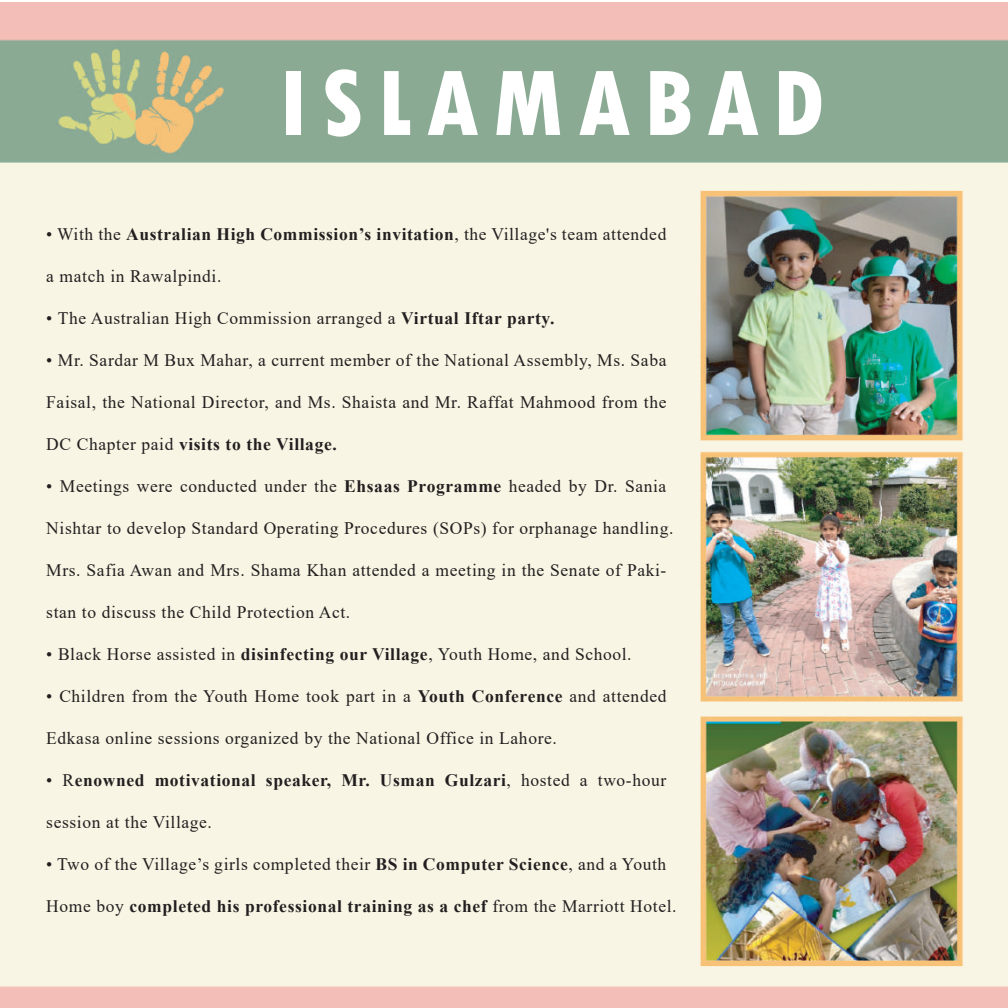
<style>
.page{position:relative;width:1008px;height:1008px;background:#fff}
.page>*{position:absolute;margin:0;border:0;box-sizing:border-box;transform-origin:0 0}
.t1{font:800 condensed 98px "Tw Cen";letter-spacing:.135em;color:#fff}
.t2{font:17.5px "Times New Roman";letter-spacing:.035em;color:#231f20}
.t3{font:700 17.5px "Times New Roman";letter-spacing:.035em;color:#231f20}
.s1{font-weight:400}
.s2{font-weight:700}
</style>
<div class="page">
<img style="left:1px;top:2px;width:1007px;height:1006px">
<h1 class="t1" style="left:279px;top:45px;width:547px">ISLAMABAD</h1>
<p class="t3" style="left:46px;top:221px;width:622px"><span class="s1">• With the</span> Australian High Commission’s invitation<span class="s1">, the Village's team attended</span></p>
<p class="t2" style="left:46px;top:264px;width:177px">a match in Rawalpindi.</p>
<p class="t2" style="left:46px;top:306px;width:510px">• The Australian High Commission arranged a <span class="s2">Virtual Iftar party.</span></p>
<p class="t2" style="left:46px;top:348px;width:622px">• Mr. Sardar M Bux Mahar, a current member of the National Assembly, Ms. Saba</p>
<p class="t2" style="left:46px;top:390px;width:622px">Faisal, the National Director, and Ms. Shaista and Mr. Raffat Mahmood from the</p>
<p class="t3" style="left:46px;top:431px;width:292px"><span class="s1">DC Chapter paid</span> visits to the Village.</p>
<p class="t2" style="left:46px;top:474px;width:622px">• Meetings were conducted under the <span class="s2">Ehsaas Programme</span> headed by Dr. Sania</p>
<p class="t2" style="left:46px;top:516px;width:629px">Nishtar to develop Standard Operating Procedures (SOPs) for orphanage handling.</p>
<p class="t2" style="left:46px;top:558px;width:622px">Mrs. Safia Awan and Mrs. Shama Khan attended a meeting in the Senate of Paki-</p>
<p class="t2" style="left:46px;top:600px;width:306px">stan to discuss the Child Protection Act.</p>
<p class="t2" style="left:46px;top:642px;width:587px">• Black Horse assisted in <span class="s2">disinfecting our Village</span>, Youth Home, and School.</p>
<p class="t2" style="left:46px;top:684px;width:622px">• Children from the Youth Home took part in a <span class="s2">Youth Conference</span> and attended</p>
<p class="t2" style="left:46px;top:726px;width:512px">Edkasa online sessions organized by the National Office in Lahore.</p>
<p class="t3" style="left:46px;top:767px;width:622px"><span class="s1">• R</span>enowned motivational speaker, Mr. Usman Gulzari<span class="s1">, hosted a two-hour</span></p>
<p class="t2" style="left:46px;top:810px;width:167px">session at the Village.</p>
<p class="t2" style="left:46px;top:852px;width:622px">• Two of the Village’s girls completed their <span class="s2">BS in Computer Science</span>, and a Youth</p>
<p class="t3" style="left:46px;top:893px;width:632px"><span class="s1">Home boy</span> completed his professional training as a chef <span class="s1">from the Marriott Hotel.</span></p>
</div>
